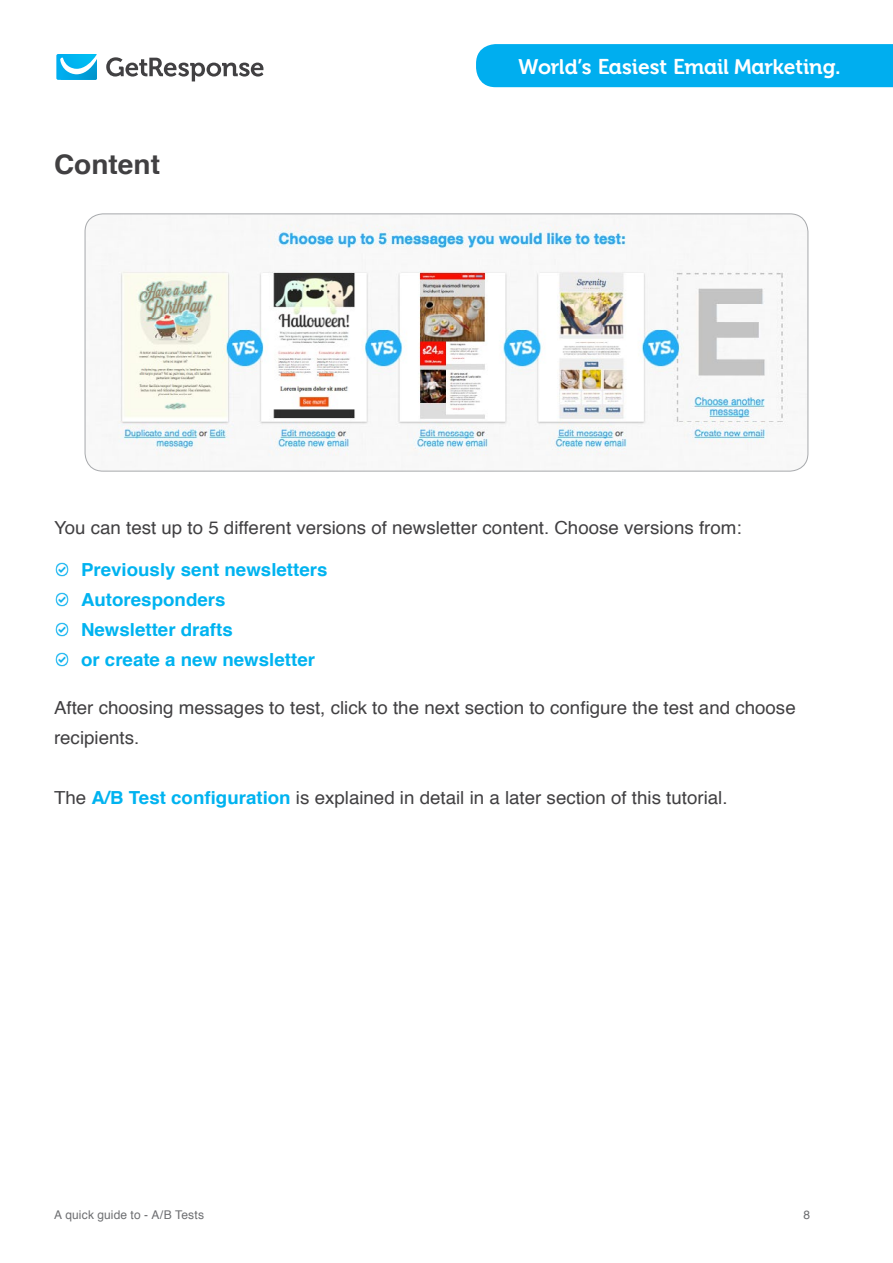
<style>
.page{position:relative;width:893px;height:1263px;background:#fff}
.page>*{position:absolute;margin:0;border:0;box-sizing:border-box;transform-origin:0 0}
.t1{font:700 27px "Helvetica";color:#414042;scale:1.04 1}
.t2{font:21px "Get Response Pro";letter-spacing:-.005em;color:#fff}
.t3{font:18px/30px "Helvetica";color:#414042;scale:1.04 1}
.t4{font:700 18px/30px "Helvetica";color:#00b3f0;scale:1.04 1}
.t5{font:12px "Helvetica";letter-spacing:.01em;color:#6d6e71}
.s1{font-weight:700;color:#00b3f0}
</style>
<div class="page">
<div style="left:476px;top:44px;width:417px;height:43px;background:#00aeef"></div>
<svg style="left:106px;top:57px;width:157px;height:24px"></svg>
<div style="left:56px;top:54px;width:41px;height:26px;background:#00aeef;border-radius:2px"></div>
<img style="left:60px;top:74px;width:37px;height:6px">
<img style="left:78px;top:54px;width:19px;height:1px">
<svg style="left:60px;top:55px;width:37px;height:19px"></svg>
<img style="left:85px;top:214px;width:723px;height:257px">
<div style="left:85px;top:214px;width:723px;height:257px;border:1px solid #a7a9ac;border-radius:18px"></div>
<img style="left:55px;top:562px;width:14px;height:14px">
<img style="left:55px;top:592px;width:14px;height:14px">
<img style="left:55px;top:622px;width:14px;height:14px">
<img style="left:55px;top:652px;width:14px;height:14px">
<h1 class="t1" style="left:54px;top:143px;width:103px">Content</h1>
<p class="t2" style="left:519px;top:55px;width:324px">World’s Easiest Email Marketing.</p>
<p class="t3" style="left:54px;top:513px;width:663px">You can test up to 5 different versions of newsletter content. Choose versions from:</p>
<p class="t4" style="left:81px;top:555px;width:239px">Previously sent newsletters<br>Autoresponders<br>Newsletter drafts<br>or create a new newsletter</p>
<p class="t3" style="left:54px;top:693px;width:715px">After choosing messages to test, click to the next section to configure the test and choose recipients.</p>
<p class="t3" style="left:54px;top:783px;width:649px">The <span class="s1">A/B Test configuration</span> is explained in detail in a later section of this tutorial.</p>
<p class="t5" style="left:54px;top:1205px;width:152px">A quick guide to - A/B Tests</p>
<p class="t5" style="left:803px;top:1205px;width:8px">8</p>
</div>
